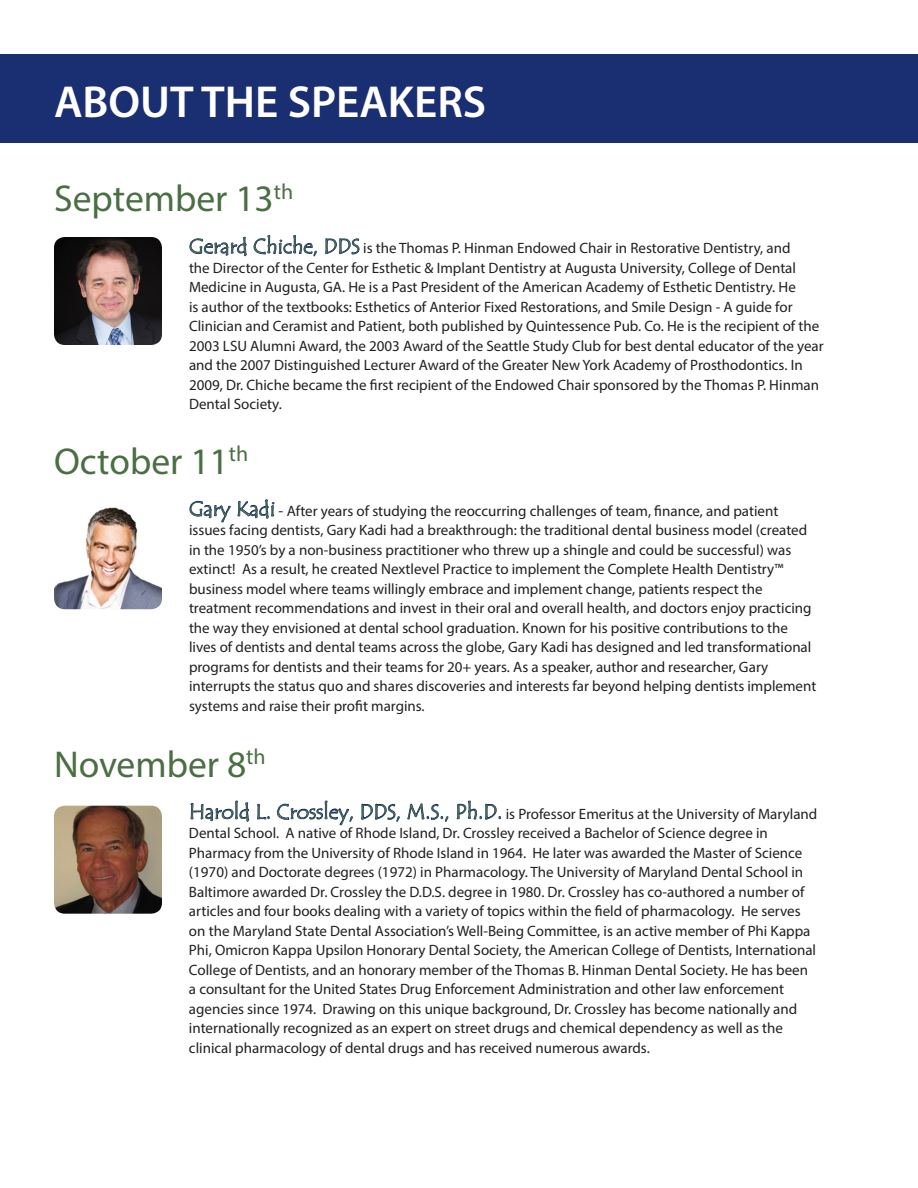
<style>
.page{position:relative;width:918px;height:1188px;background:#fff}
.page>*{position:absolute;margin:0;border:0;box-sizing:border-box;transform-origin:0 0}
.t1{font:600 45px "Myriad Pro";color:#fff}
.t2{font:37.5px "Myriad Pro";color:#4a6f43}
.t3{font:15px/19.5px "Myriad Pro";color:#231f20}
.s1{font-family:"Tempus Sans ITC";font-size:21px;color:#4a6f43}
.s2{font-size:15.75px}
</style>
<div class="page">
<svg style="left:189px;top:236px;width:58px;height:21px"></svg>
<svg style="left:253px;top:235px;width:64px;height:22px"></svg>
<svg style="left:325px;top:238px;width:35px;height:17px"></svg>
<svg style="left:189px;top:501px;width:42px;height:22px"></svg>
<svg style="left:237px;top:499px;width:38px;height:20px"></svg>
<svg style="left:190px;top:800px;width:60px;height:22px"></svg>
<svg style="left:257px;top:803px;width:13px;height:17px"></svg>
<svg style="left:277px;top:800px;width:76px;height:26px"></svg>
<svg style="left:361px;top:803px;width:39px;height:19px"></svg>
<svg style="left:407px;top:803px;width:42px;height:19px"></svg>
<svg style="left:456px;top:800px;width:45px;height:20px"></svg>
<div style="left:0;top:54px;width:918px;height:89px;background:#1a2e72"></div>
<img style="left:54px;top:237px;width:108px;height:108px">
<img style="left:54px;top:806px;width:108px;height:108px">
<img style="left:54px;top:507px;width:108px;height:102px">
<p class="t1" style="left:54px;top:73px;width:434px">ABOUT THE SPEAKERS</p>
<p class="t2" style="left:54px;top:175px;width:241px">September 13<sup>th</sup></p>
<p class="t3" style="left:189px;top:238px;width:636px"><span class="s1">Gerard Chiche, DDS</span> is the Thomas P. Hinman Endowed Chair in Restorative Dentistry, and<br>the Director of the Center for Esthetic &amp; Implant Dentistry at Augusta University, College of Dental Medicine in Augusta, GA. He is a Past President of the American Academy of Esthetic Dentistry. He<br>is author of the textbooks: Esthetics of Anterior Fixed Restorations, and Smile Design - A guide for Clinician and Ceramist and Patient, both published by Quintessence Pub. Co. He is the recipient of the 2003 LSU Alumni Award, the 2003 Award of the Seattle Study Club for best dental educator of the year and the 2007 Distinguished Lecturer Award of the Greater New York Academy of Prosthodontics. In 2009, Dr. Chiche became the first recipient of the Endowed Chair sponsored by the Thomas P. Hinman Dental Society.</p>
<p class="t2" style="left:54px;top:438px;width:196px">October 11<sup>th</sup></p>
<p class="t3" style="left:189px;top:501px;width:629px"><span class="s1">Gary Kadi</span> <span class="s2">-</span> After years of studying the reoccurring challenges of team, finance, and patient issues facing dentists, Gary Kadi had a breakthrough: the traditional dental business model (created in the 1950’s by a non-business practitioner who threw up a shingle and could be successful) was extinct! As a result, he created Nextlevel Practice to implement the Complete Health Dentistry™ business model where teams willingly embrace and implement change, patients respect the treatment recommendations and invest in their oral and overall health, and doctors enjoy practicing the way they envisioned at dental school graduation. Known for his positive contributions to the lives of dentists and dental teams across the globe, Gary Kadi has designed and led transformational programs for dentists and their teams for 20+ years. As a speaker, author and researcher, Gary interrupts the status quo and shares discoveries and interests far beyond helping dentists implement systems and raise their profit margins.</p>
<p class="t2" style="left:54px;top:741px;width:213px">November 8<sup>th</sup></p>
<p class="t3" style="left:189px;top:804px;width:630px"><span class="s1">Harold L. Crossley, DDS, M.S., Ph.D.</span> is Professor Emeritus at the University of Maryland Dental School. A native of Rhode Island, Dr. Crossley received a Bachelor of Science degree in Pharmacy from the University of Rhode Island in 1964. He later was awarded the Master of Science (1970) and Doctorate degrees (1972) in Pharmacology. The University of Maryland Dental School in Baltimore awarded Dr. Crossley the D.D.S. degree in 1980. Dr. Crossley has co-authored a number of articles and four books dealing with a variety of topics within the field of pharmacology. He serves on the Maryland State Dental Association’s Well-Being Committee, is an active member of Phi Kappa Phi, Omicron Kappa Upsilon Honorary Dental Society, the American College of Dentists, International College of Dentists, and an honorary member of the Thomas B. Hinman Dental Society. He has been a consultant for the United States Drug Enforcement Administration and other law enforcement agencies since 1974. Drawing on this unique background, Dr. Crossley has become nationally and internationally recognized as an expert on street drugs and chemical dependency as well as the clinical pharmacology of dental drugs and has received numerous awards.</p>
</div>
